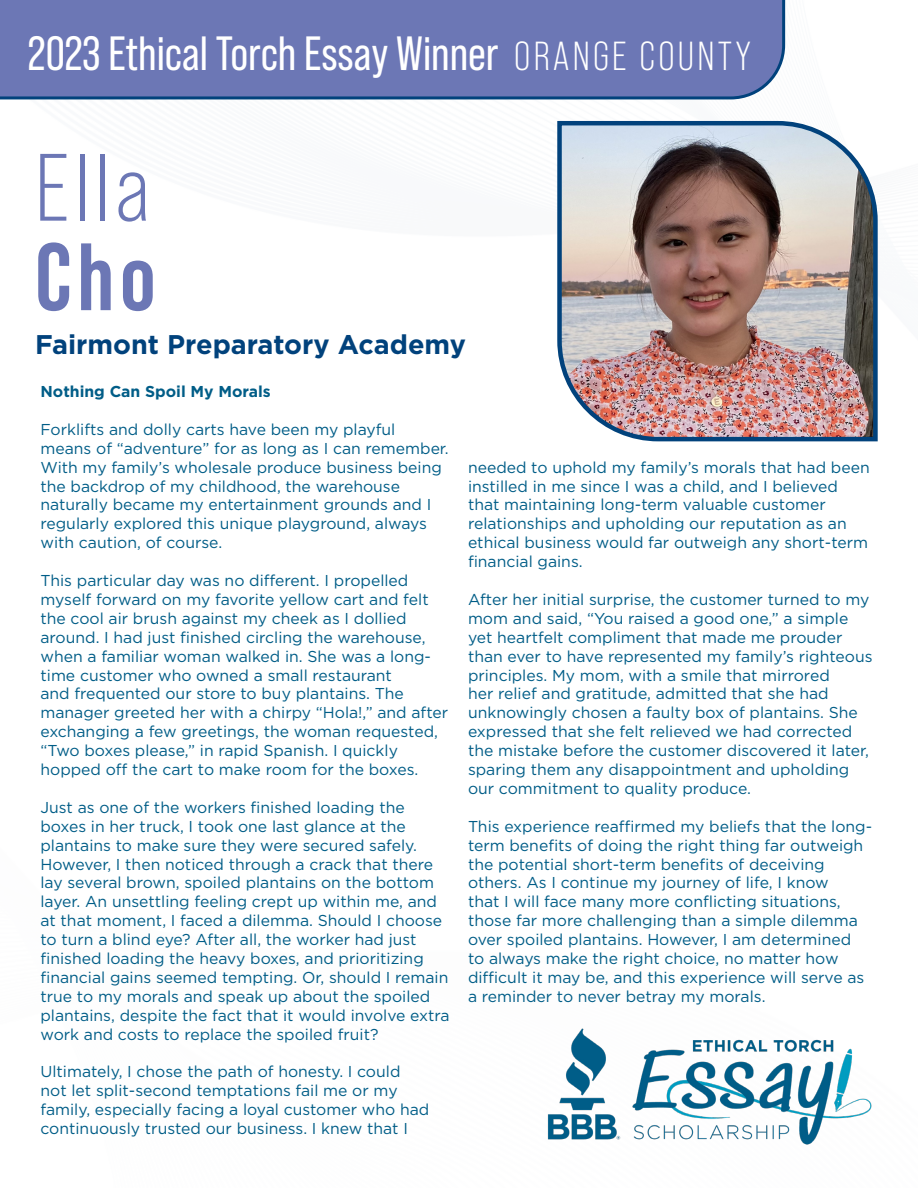
<style>
.page{position:relative;width:918px;height:1188px;background:#fff}
.page>*{position:absolute;margin:0;border:0;box-sizing:border-box;transform-origin:0 0}
.t1{font:95.4px "Bebas Neue Pro";color:#6c77b5}
.t2{font:700 95.4px "Bebas Neue Pro";color:#6c77b5}
.t3{font:48px "Bebas Neue Pro";color:#fff}
.t4{font:700 27px "Gotham";color:#01427c}
.t5{font:15.75px/18.9px "Gotham";color:#005d87}
.t6{font:700 15.75px "Gotham";color:#005d87}
.s1{font-size:40.5px}
</style>
<div class="page">
<img style="left:557px;top:120px;width:321px;height:322px">
<img style="left:547px;top:1028px;width:325px;height:117px">
<div style="left:0;top:0;width:786px;height:100px;background:#6c77b5"></div>
<p class="t3" style="left:28px;top:27px;width:725px">2023 Ethical Torch Essay Winner <span class="s1">ORANGE COUNTY</span></p>
<p class="t1" style="left:35px;top:135px;width:116px">Ella</p>
<p class="t2" style="left:35px;top:222px;width:122px">Cho</p>
<p class="t4" style="left:35px;top:329px;width:432px">Fairmont Preparatory Academy</p>
<p class="t6" style="left:40px;top:382px;width:232px">Nothing Can Spoil My Morals</p>
<p class="t5" style="left:40px;top:420px;width:410px">Forklifts and dolly carts have been my playful means of “adventure” for as long as I can remember.<br>With my family’s wholesale produce business being the backdrop of my childhood, the warehouse naturally became my entertainment grounds and I regularly explored this unique playground, always with caution, of course.</p>
<p class="t5" style="left:40px;top:571px;width:409px">This particular day was no different. I propelled myself forward on my favorite yellow cart and felt the cool air brush against my cheek as I dollied around. I had just finished circling the warehouse, when a familiar woman walked in. She was a long&shy;time customer who owned a small restaurant<br>and frequented our store to buy plantains. The manager greeted her with a chirpy “Hola!,” and after exchanging a few greetings, the woman requested, “Two boxes please,” in rapid Spanish. I quickly hopped off the cart to make room for the boxes.</p>
<p class="t5" style="left:40px;top:798px;width:411px">Just as one of the workers finished loading the boxes in her truck, I took one last glance at the plantains to make sure they were secured safely.<br>However, I then noticed through a crack that there lay several brown, spoiled plantains on the bottom layer. An unsettling feeling crept up within me, and at that moment, I faced a dilemma. Should I choose to turn a blind eye? After all, the worker had just finished loading the heavy boxes, and prioritizing financial gains seemed tempting. Or, should I remain true to my morals and speak up about the spoiled plantains, despite the fact that it would involve extra work and costs to replace the spoiled fruit?</p>
<p class="t5" style="left:40px;top:1062px;width:390px">Ultimately, I chose the path of honesty. I could not let split-second temptations fail me or my family, especially facing a loyal customer who had continuously trusted our business. I knew that I</p>
<p class="t5" style="left:468px;top:458px;width:403px">needed to uphold my family’s morals that had been instilled in me since I was a child, and I believed that maintaining long-term valuable customer relationships and upholding our reputation as an ethical business would far outweigh any short-term financial gains.</p>
<p class="t5" style="left:468px;top:590px;width:406px">After her initial surprise, the customer turned to my mom and said, “You raised a good one,” a simple yet heartfelt compliment that made me prouder than ever to have represented my family’s righteous principles. My mom, with a smile that mirrored<br>her relief and gratitude, admitted that she had unknowingly chosen a faulty box of plantains. She expressed that she felt relieved we had corrected the mistake before the customer discovered it later, sparing them any disappointment and upholding our commitment to quality produce.</p>
<p class="t5" style="left:468px;top:817px;width:406px">This experience reaffirmed my beliefs that the long&shy;term benefits of doing the right thing far outweigh the potential short-term benefits of deceiving others. As I continue my journey of life, I know<br>that I will face many more conflicting situations, those far more challenging than a simple dilemma over spoiled plantains. However, I am determined<br>to always make the right choice, no matter how difficult it may be, and this experience will serve as a reminder to never betray my morals.</p>
</div>
